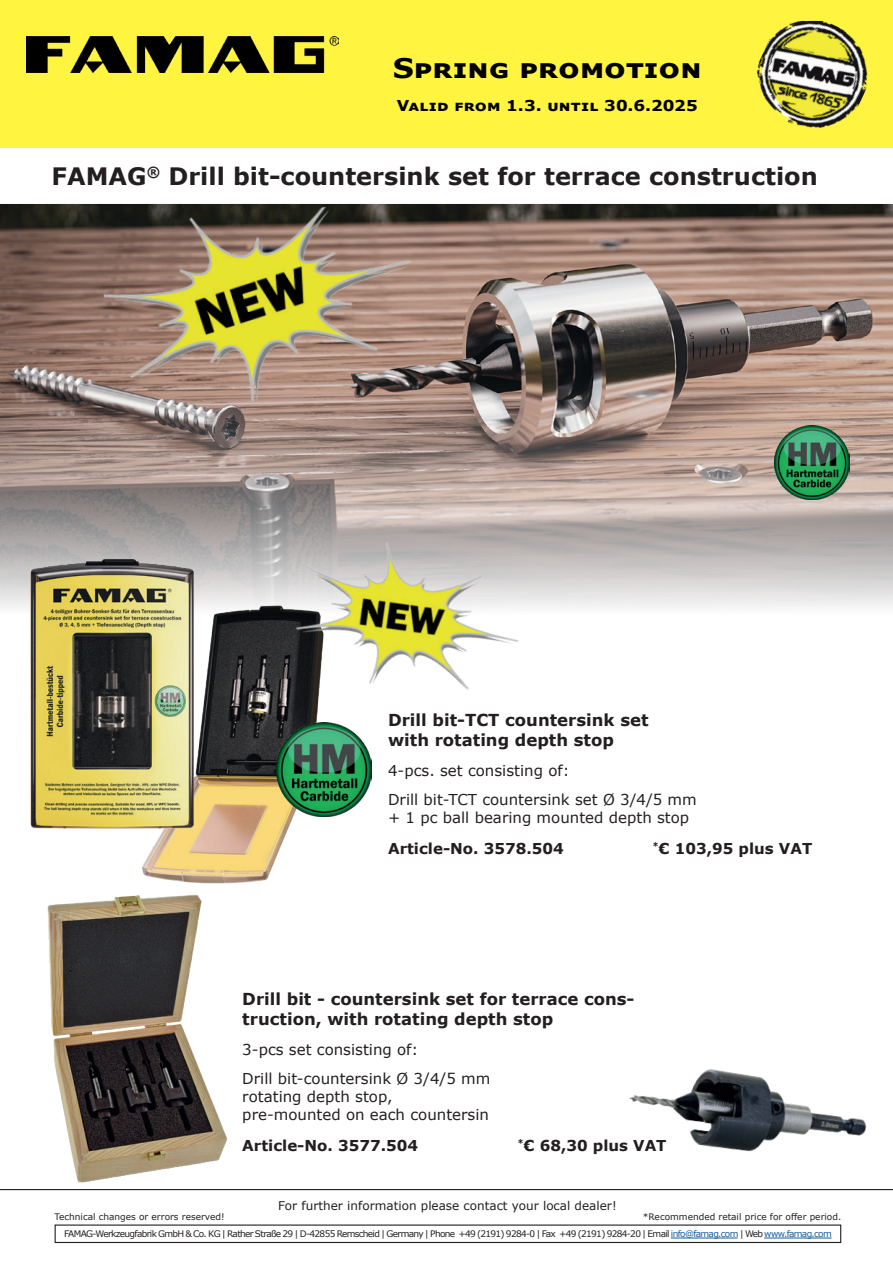
<style>
.page{position:relative;width:893px;height:1263px;background:#fff}
.page>*{position:absolute;margin:0;border:0;box-sizing:border-box;transform-origin:0 0}
.t1{font:700 27px "Verdana";color:#000;scale:1.1 1}
.t2{font:700 24px "Verdana";color:#231f20}
.t3{font:700 16.5px/19.8px "Verdana";color:#231f20}
.t4{font:15px/28.8px "Verdana";color:#231f20}
.t5{font:700 15px "Verdana";color:#231f20}
.t6{font:700 15px "Verdana";letter-spacing:.01em;color:#000;scale:1.1 1}
.t7{font:12px "Verdana";color:#231f20}
.t8{font:9px "Verdana";letter-spacing:-.075em;color:#231f20}
.t9{font:9px "Verdana";color:#231f20}
.s1{color:#175d9e}
</style>
<div class="page">
<div style="left:0;top:0;width:893px;height:148px;background:#fff440"></div>
<hr style="left:0;top:1189px;width:893px;height:1px;background:#000">
<img style="left:756px;top:21px;width:112px;height:108px">
<img style="left:27px;top:37px;width:312px;height:36px">
<img style="left:142px;top:621px;width:151px;height:263px">
<img style="left:629px;top:1069px;width:238px;height:83px">
<img style="left:0;top:204px;width:893px;height:417px">
<img style="left:9px;top:551px;width:207px;height:285px">
<img style="left:100px;top:204px;width:322px;height:208px">
<img style="left:47px;top:894px;width:181px;height:289px">
<img style="left:271px;top:511px;width:268px;height:224px">
<img style="left:277px;top:722px;width:94px;height:95px">
<img style="left:775px;top:426px;width:74px;height:74px">
<hr style="left:671px;top:1238px;width:67px;height:1px;background:#175d9e">
<hr style="left:764px;top:1238px;width:68px;height:1px;background:#175d9e">
<div style="left:55px;top:1224px;width:786px;height:19px;border:1px solid #231f20"></div>
<h1 class="t1" style="left:393px;top:49px;width:282px">Spring promotion</h1>
<p class="t6" style="left:397px;top:95px;width:275px">Valid from 1.3. until 30.6.2025</p>
<h2 class="t2" style="left:52px;top:159px;width:768px">FAMAG<sup>®</sup> Drill bit-countersink set for terrace construction</h2>
<p class="t3" style="left:388px;top:710px;width:262px">Drill bit-TCT countersink set with rotating depth stop</p>
<p class="t4" style="left:388px;top:756px;width:310px">4-pcs. set consisting of:<br>Drill bit-TCT countersink set Ø 3/4/5 mm</p>
<p class="t4" style="left:388px;top:803px;width:303px">+ 1 pc ball bearing mounted depth stop</p>
<p class="t5" style="left:388px;top:837px;width:177px">Article-No. 3578.504</p>
<p class="t5" style="left:652px;top:837px;width:161px"><sup>*</sup>€ 103,95 plus VAT</p>
<p class="t3" style="left:242px;top:989px;width:394px">Drill bit - countersink set for terrace cons&shy;truction, with rotating depth stop</p>
<p class="t4" style="left:242px;top:1035px;width:250px">3-pcs set consisting of:<br>Drill bit-countersink Ø 3/4/5 mm</p>
<p class="t4" style="left:242px;top:1087px;width:248px;line-height:18px">rotating depth stop, pre-mounted on each countersin</p>
<p class="t5" style="left:242px;top:1135px;width:177px">Article-No. 3577.504</p>
<p class="t5" style="left:517px;top:1135px;width:151px"><sup>*</sup>€ 68,30 plus VAT</p>
<p class="t7" style="left:278px;top:1197px;width:340px">For further information please contact your local dealer!</p>
<p class="t9" style="left:55px;top:1210px;width:172px">Technical changes or errors reserved!</p>
<p class="t9" style="left:643px;top:1210px;width:200px">*Recommended retail price for offer period.</p>
<p class="t8" style="left:64px;top:1228px;width:769px">FAMAG-Werkzeugfabrik GmbH &amp; Co. KG | Rather Straße 29 | D-42855 Remscheid | Germany | Phone +49 (2191) 9284-0 | Fax +49 (2191) 9284-20 | Email <span class="s1">info@famag.com</span> | Web <span class="s1">www.famag.com</span></p>
</div>
